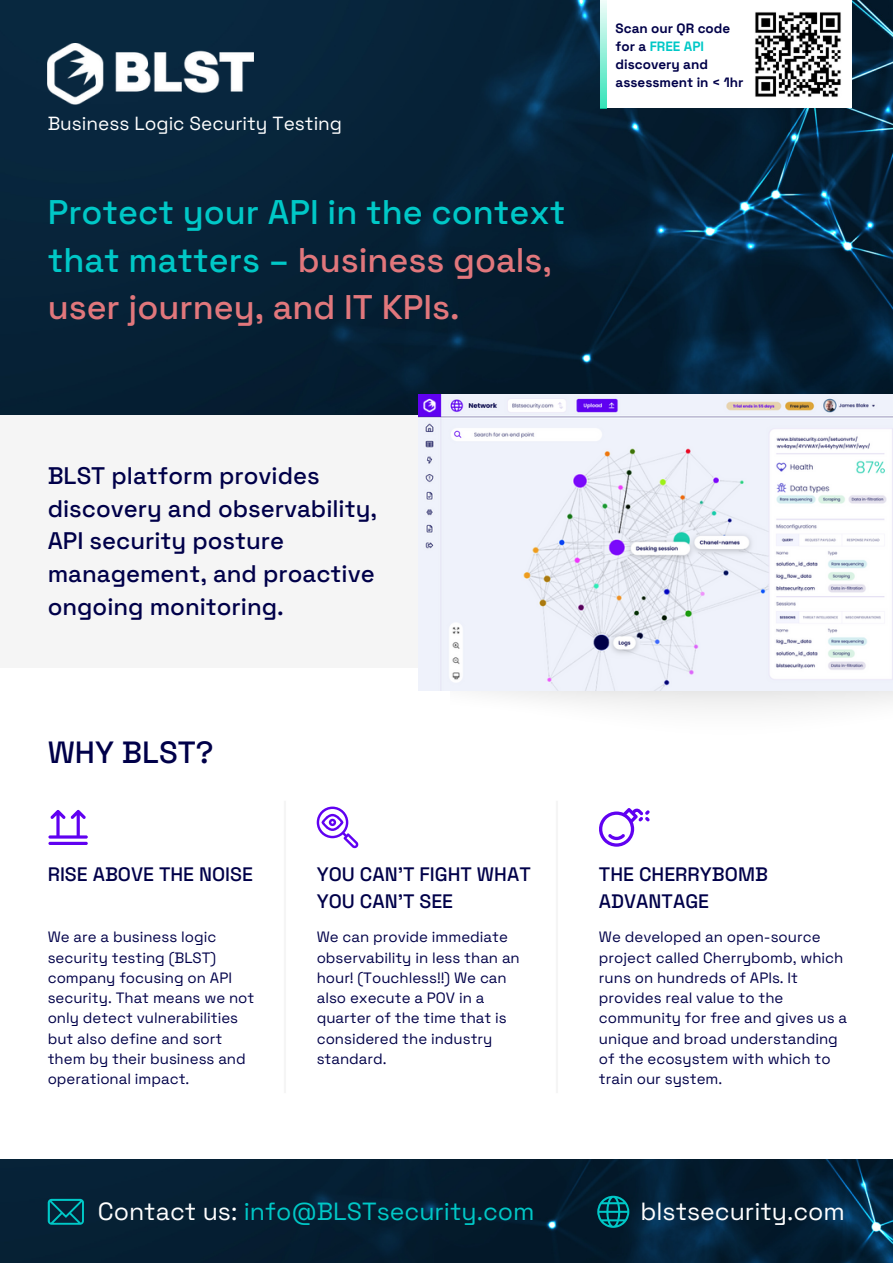
<style>
.page{position:relative;width:893px;height:1264px;background:#fff}
.page>*{position:absolute;margin:0;border:0;box-sizing:border-box;transform-origin:0 0}
.t1{font:500 34.2px/47.4px "Space Grotesk";color:#00c8c7}
.t2{font:500 30.75px "Space Grotesk";color:#000049}
.t3{font:24.9px "Space Grotesk";color:#00c8c7}
.t4{font:24.9px "Space Grotesk";color:#fff}
.t5{font:500 24px/32.5px "Space Grotesk";color:#000049}
.t6{font:500 19.5px/27px "Space Grotesk";color:#000049}
.t7{font:19.05px "Space Grotesk";color:#fff}
.t8{font:15px/20.2px "Space Grotesk";color:#000049}
.t9{font:700 13.5px/18px "Space Grotesk";color:#000049}
.s1{color:#e1777c}
.s2{color:#00c8c7}
.s3{color:#fff}
</style>
<div class="page">
<img style="left:0;top:0;width:892px;height:415px">
<div style="left:0;top:416px;width:892px;height:252px;background:#f5f5f5"></div>
<img style="left:418px;top:394px;width:474px;height:296px">
<img style="left:48px;top:43px;width:205px;height:62px">
<img style="left:0;top:1159px;width:892px;height:103px">
<svg style="left:48px;top:1198px;width:36px;height:26px"></svg>
<svg style="left:597px;top:1195px;width:32px;height:32px"></svg>
<hr style="left:555px;top:800px;width:3px;height:293px;background:#f5f5f5">
<svg style="left:599px;top:808px;width:50px;height:38px"></svg>
<svg style="left:317px;top:806px;width:41px;height:42px"></svg>
<svg style="left:48px;top:841px;width:40px;height:4px"></svg>
<svg style="left:48px;top:809px;width:40px;height:29px"></svg>
<hr style="left:284px;top:800px;width:2px;height:293px;background:#f5f5f5">
<div style="left:600px;top:0;width:252px;height:108px;background:#fff"></div>
<img style="left:755px;top:12px;width:86px;height:85px">
<svg style="left:600px;top:0;width:7px;height:109px"></svg>
<p class="t7" style="left:48px;top:111px;width:296px">Business Logic Security Testing</p>
<p class="t1" style="left:48px;top:189px;width:519px">Protect your API in the context that matters – <span class="s1">business goals, user journey, and IT KPIs.</span></p>
<p class="t9" style="left:615px;top:19px;width:129px">Scan our QR code for a <span class="s2">FREE API </span>discovery and assessment in &lt; 1hr</p>
<p class="t5" style="left:48px;top:459px;width:331px">BLST platform provides discovery and observability,<br>API security posture management, and proactive ongoing monitoring.</p>
<p class="t2" style="left:48px;top:733px;width:167px">WHY BLST?</p>
<p class="t6" style="left:48px;top:860px;width:207px">RISE ABOVE THE NOISE</p>
<p class="t8" style="left:48px;top:927px;width:208px">We are a business logic security testing (BLST) company focusing on API security. That means we not only detect vulnerabilities but also define and sort them by their business and operational impact.</p>
<p class="t6" style="left:317px;top:860px;width:215px">YOU CAN’T FIGHT WHAT<br>YOU CAN’T SEE</p>
<p class="t8" style="left:317px;top:927px;width:204px">We can provide immediate observability in less than an hour! (Touchless!!) We can also execute a POV in a quarter of the time that is considered the industry standard.</p>
<p class="t6" style="left:599px;top:860px;width:170px">THE CHERRYBOMB<br>ADVANTAGE</p>
<p class="t8" style="left:599px;top:927px;width:249px">We developed an open-source project called Cherrybomb, which runs on hundreds of APIs. It provides real value to the community for free and gives us a unique and broad understanding of the ecosystem with which to train our system.</p>
<p class="t3" style="left:98px;top:1195px;width:438px"><span class="s3">Contact us:</span> info@BLSTsecurity.com</p>
<p class="t4" style="left:640px;top:1195px;width:206px">blstsecurity.com</p>
</div>
